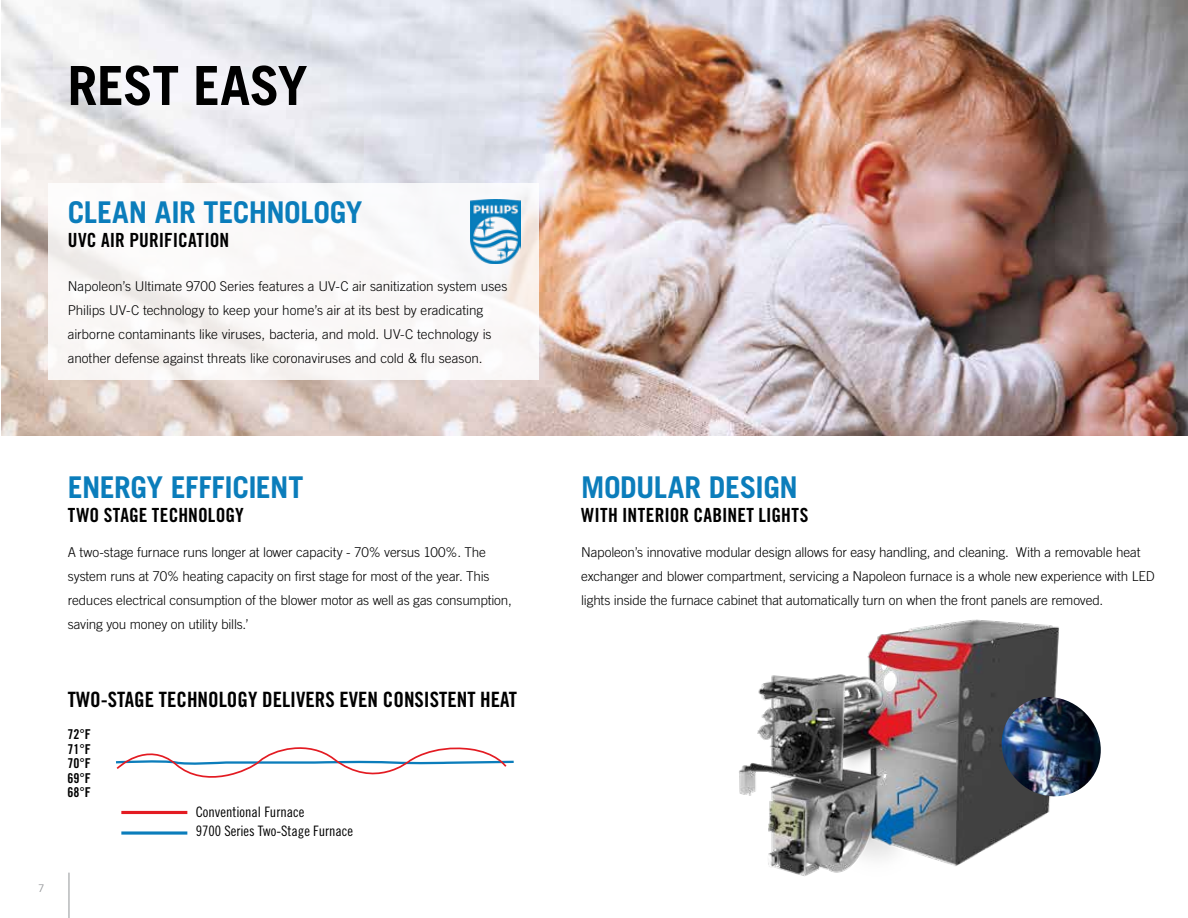
<style>
.page{position:relative;width:1188px;height:918px;background:#fff}
.page>*{position:absolute;margin:0;border:0;box-sizing:border-box;transform-origin:0 0}
.t1{font:700 54px "Trade Gothic LT Std";letter-spacing:-.015em;color:#000}
.t2{font:700 30px "Trade Gothic LT Std";letter-spacing:-.02em;color:#0b7dbb}
.t3{font:21.15px "Trade Gothic LT Std Bd Cn 20";color:#000}
.t4{font:19.5px "Trade Gothic LT Std Bd Cn 20";letter-spacing:.005em;color:#000}
.t5{font:14.4px "Trade Gothic LT Std Cn 18";color:#000}
.t6{font:300 13.5px/24px "Trade Gothic LT Std";letter-spacing:-.01em;color:#000}
.t7{font:13.5px/14.5px "Trade Gothic LT Std Bd Cn 20";color:#000;text-align:justify}
.t8{font:10.5px "Trade Gothic LT Std";color:#939598}
.s1{font-style:inherit}
</style>
<div class="page">
<img style="left:2px;top:0;width:1186px;height:435px">
<hr style="left:69px;top:873px;width:1px;height:45px;background:#939598">
<svg style="left:121px;top:831px;width:66px;height:4px"></svg>
<hr style="left:121px;top:811px;width:66px;height:3px;background:#e31b22">
<svg style="left:116px;top:747px;width:398px;height:31px"></svg>
<img style="left:739px;top:619px;width:320px;height:257px">
<img style="left:1002px;top:697px;width:99px;height:101px">
<div style="left:48px;top:184px;width:491px;height:196px;background:#faf8f8"></div>
<img style="left:470px;top:200px;width:50px;height:63px">
<h1 class="t1" style="left:68px;top:53px;width:242px">REST EASY</h1>
<h2 class="t2" style="left:68px;top:194px;width:296px">CLEAN AIR TECHNOLOGY</h2>
<h3 class="t4" style="left:68px;top:228px;width:163px">UVC AIR PURIFICATION</h3>
<p class="t6" style="left:68px;top:274px;width:441px">Napoleon’s Ultimate 9700 Series features a UV-C air sanitization system uses Philips UV-C technology to keep your home’s air at its best by eradicating airborne contaminants like viruses, bacteria, and mold. UV-C technology is another defense against threats like coronaviruses and cold &amp; flu season.</p>
<p class="t8" style="left:38px;top:882px;width:8px">7</p>
<h2 class="t2" style="left:68px;top:469px;width:237px">ENERGY EFFFICIENT</h2>
<h3 class="t4" style="left:68px;top:503px;width:178px">TWO STAGE TECHNOLOGY</h3>
<p class="t6" style="left:68px;top:540px;width:445px">A two-stage furnace runs longer at lower capacity - 70% versus 100%. The system runs at 70% heating capacity on first stage for most of the year. This reduces electrical consumption of the blower motor as well as gas consumption, saving you money on utility bills.’</p>
<h3 class="t3" style="left:68px;top:686px;width:451px">TWO-STAGE TECHNOLOGY DELIVERS EVEN CONSISTENT HEAT</h3>
<p class="t7" style="left:67px;top:727px;width:25px">72°F 71°F 70°F 69°F 68°F</p>
<p class="t5" style="left:196px;top:803px;width:110px">Conventional Furnace</p>
<p class="t5" style="left:196px;top:822px;width:159px">9700 Series Two-Stage Furnace</p>
<h2 class="t2" style="left:581px;top:469px;width:218px">MODULAR DESIGN</h2>
<h3 class="t4" style="left:581px;top:503px;width:229px">WITH INTERIOR CABINET LIGHTS</h3>
<p class="t6" style="left:581px;top:540px;width:575px"><span class="s1">N</span>apoleon’s innovative modular design allows for easy handling, and cleaning. With a removable heat exchanger and blower compartment, servicing a Napoleon furnace is a whole new experience with LED lights inside the furnace cabinet that automatically turn on when the front panels are removed.</p>
</div>
